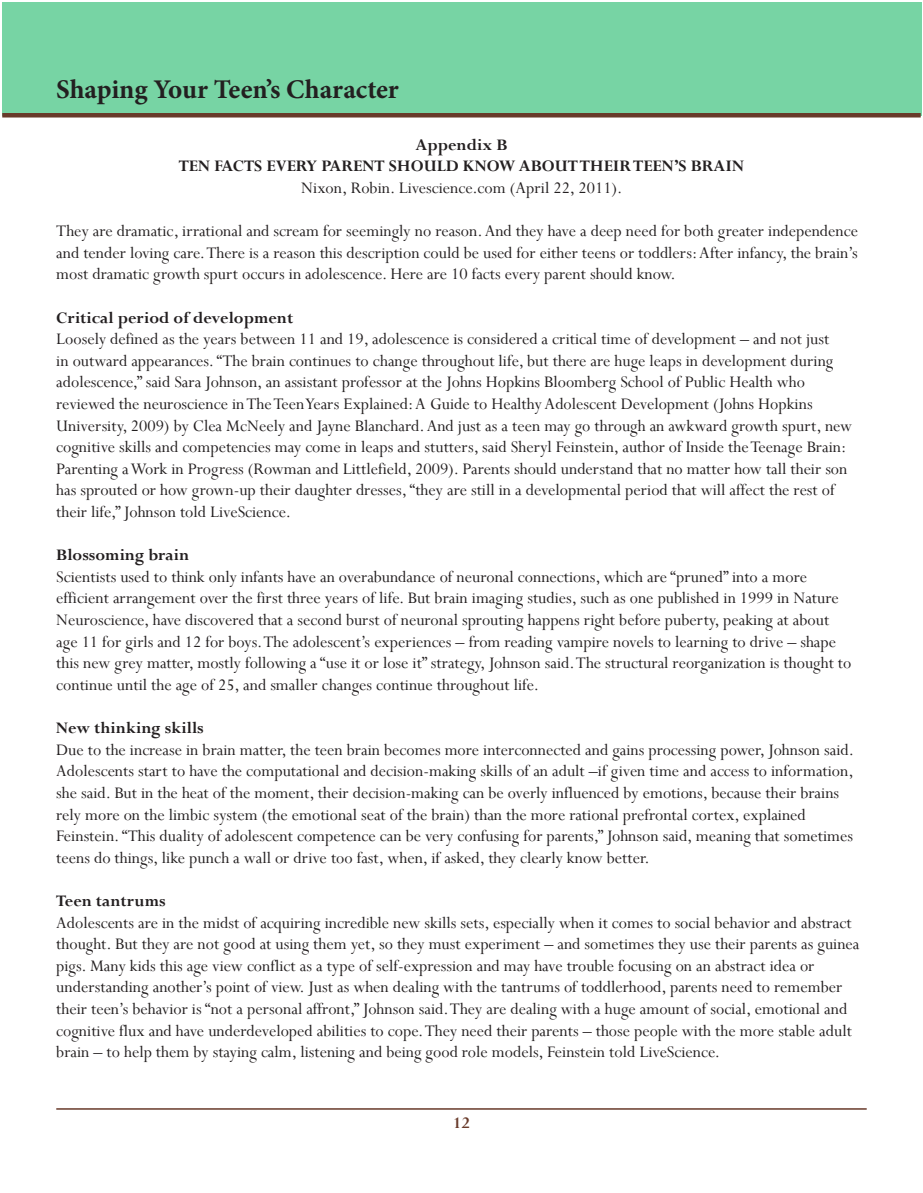
<style>
.page{position:relative;width:923px;height:1193px;background:#fff}
.page>*{position:absolute;margin:0;border:0;box-sizing:border-box;transform-origin:0 0}
.t1{font:700 27px "Minion Pro";letter-spacing:-.005em;color:#231f20}
.Endnote_Text{font:18px/21.6px "Perpetua";color:#231f20}
.Endnote_Text-2{font:700 18px "Perpetua";color:#231f20}
.t2{font:700 18px "Perpetua";color:#683a2a}
</style>
<div class="page">
<div style="left:2px;top:2px;width:919px;height:113px;background:#77d4a4"></div>
<hr style="left:56px;top:1108px;width:810px;height:1px;background:#683a2a">
<hr style="left:2px;top:113px;width:918px;height:4px;background:#683a2a">
<h1 class="t1" style="left:56px;top:70px;width:344px">Shaping Your Teen’s Character</h1>
<p class="Endnote_Text-2" style="left:415px;top:133px;width:93px">Appendix B</p>
<p class="Endnote_Text-2" style="left:179px;top:155px;width:567px">TEN FACTS EVERY PARENT SHOULD KNOW ABOUT THEIR TEEN’S BRAIN</p>
<p class="Endnote_Text" style="left:301px;top:177px;width:323px">Nixon, Robin. Livescience.com (April 22, 2011).</p>
<p class="Endnote_Text" style="left:56px;top:220px;width:803px;text-align:justify">They are dramatic, irrational and scream for seemingly no reason. And they have a deep need for both greater independence and tender loving care. There is a reason this description could be used for either teens or toddlers: After infancy, the brain’s most dramatic growth spurt occurs in adolescence. Here are 10 facts every parent should know.</p>
<p class="Endnote_Text-2" style="left:56px;top:306px;width:238px">Critical period of development</p>
<p class="Endnote_Text" style="left:56px;top:328px;width:797px">Loosely defined as the years between 11 and 19, adolescence is considered a critical time of development – and not just<br>in outward appearances. “The brain continues to change throughout life, but there are huge leaps in development during adolescence,” said Sara Johnson, an assistant professor at the Johns Hopkins Bloomberg School of Public Health who reviewed the neuroscience in The Teen Years Explained: A Guide to Healthy Adolescent Development (Johns Hopkins University, 2009) by Clea McNeely and Jayne Blanchard. And just as a teen may go through an awkward growth spurt, new cognitive skills and competencies may come in leaps and stutters, said Sheryl Feinstein, author of Inside the Teenage Brain:<br>Parenting a Work in Progress (Rowman and Littlefield, 2009). Parents should understand that no matter how tall their son has sprouted or how grown-up their daughter dresses, “they are still in a developmental period that will affect the rest of their life,” Johnson told LiveScience.</p>
<p class="Endnote_Text-2" style="left:56px;top:544px;width:134px">Blossoming brain</p>
<p class="Endnote_Text" style="left:56px;top:565px;width:796px">Scientists used to think only infants have an overabundance of neuronal connections, which are “pruned” into a more efficient arrangement over the first three years of life. But brain imaging studies, such as one published in 1999 in Nature Neuroscience, have discovered that a second burst of neuronal sprouting happens right before puberty, peaking at about age 11 for girls and 12 for boys. The adolescent’s experiences – from reading vampire novels to learning to drive – shape this new grey matter, mostly following a “use it or lose it” strategy, Johnson said. The structural reorganization is thought to continue until the age of 25, and smaller changes continue throughout life.</p>
<p class="Endnote_Text-2" style="left:56px;top:716px;width:149px">New thinking skills</p>
<p class="Endnote_Text" style="left:56px;top:738px;width:799px">Due to the increase in brain matter, the teen brain becomes more interconnected and gains processing power, Johnson said.<br>Adolescents start to have the computational and decision-making skills of an adult –if given time and access to information, she said. But in the heat of the moment, their decision-making can be overly influenced by emotions, because their brains rely more on the limbic system (the emotional seat of the brain) than the more rational prefrontal cortex, explained Feinstein. “This duality of adolescent competence can be very confusing for parents,” Johnson said, meaning that sometimes teens do things, like punch a wall or drive too fast, when, if asked, they clearly know better.</p>
<p class="Endnote_Text-2" style="left:56px;top:889px;width:111px">Teen tantrums</p>
<p class="Endnote_Text" style="left:56px;top:911px;width:804px">Adolescents are in the midst of acquiring incredible new skills sets, especially when it comes to social behavior and abstract thought. But they are not good at using them yet, so they must experiment – and sometimes they use their parents as guinea pigs. Many kids this age view conflict as a type of self-expression and may have trouble focusing on an abstract idea or understanding another’s point of view. Just as when dealing with the tantrums of toddlerhood, parents need to remember their teen’s behavior is “not a personal affront,” Johnson said. They are dealing with a huge amount of social, emotional and cognitive flux and have underdeveloped abilities to cope. They need their parents – those people with the more stable adult brain – to help them by staying calm, listening and being good role models, Feinstein told LiveScience.</p>
<p class="t2" style="left:453px;top:1111px;width:18px">12</p>
</div>
